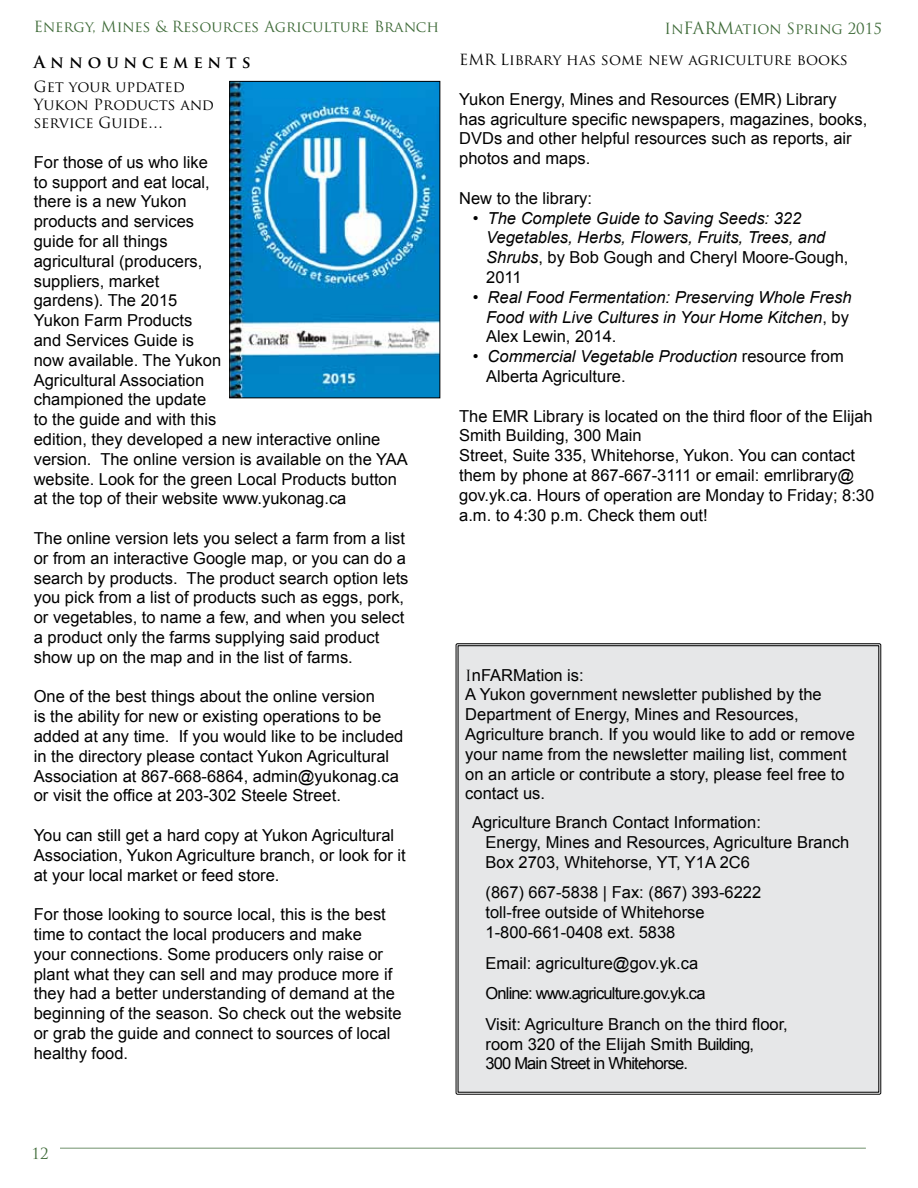
<style>
.page{position:relative;width:918px;height:1188px;background:#fff}
.page>*{position:absolute;margin:0;border:0;box-sizing:border-box;transform-origin:0 0}
.t1{font:16.5px/19.8px "Arial";color:#000}
.t2{font:italic 16.5px/19.8px "Arial";color:#000}
.t3{font:16.5px/19.8px "Arial";letter-spacing:-.05em;color:#000}
.t4{font:700 16.5px "Trajan Pro";letter-spacing:.3em;color:#000}
.t5{font:15px/18px "Trajan Pro";color:#000}
.t6{font:15px "Trajan Pro";color:#406c3a}
.s1{font-size:16.5px}
.s2{font-style:normal}
.s3{font-style:italic}
.s4{font-family:"Trajan Pro";font-size:15px}
</style>
<div class="page">
<hr style="left:60px;top:1148px;width:806px;height:1px;background:#406c3a">
<div style="left:455px;top:643px;width:427px;height:452px;background:#e6e7e8"></div>
<img style="left:231px;top:83px;width:207px;height:313px">
<div style="left:229px;top:81px;width:211px;height:317px;border:1px solid #000"></div>
<p class="t6" style="left:34px;top:17px;width:407px">Energy, Mines &amp; Resources Agriculture Branch</p>
<p class="t6" style="left:664px;top:19px;width:219px">In<span class="s1">FARM</span>ation Spring 2015</p>
<p class="t4" style="left:34px;top:52px;width:218px">Announcements</p>
<p class="t5" style="left:34px;top:78px;width:182px">Get your updated<br>Yukon Products and service Guide…</p>
<p class="t1" style="left:34px;top:152px;width:376px">For those of us who like<br>to support and eat local,<br>there is a new Yukon<br>products and services<br>guide for all things<br>agricultural (producers,<br>suppliers, market<br>gardens). The 2015<br>Yukon Farm Products<br>and Services Guide is<br>now available. The Yukon<br>Agricultural Association<br>championed the update<br>to the guide and with this<br>edition, they developed a new interactive online version. The online version is available on the YAA website. Look for the green Local Products button at the top of their website www.yukonag.ca</p>
<p class="t1" style="left:34px;top:529px;width:376px">The online version lets you select a farm from a list or from an interactive Google map, or you can do a search by products. The product search option lets you pick from a list of products such as eggs, pork, or vegetables, to name a few, and when you select a product only the farms supplying said product show up on the map and in the list of farms.</p>
<p class="t1" style="left:34px;top:687px;width:371px">One of the best things about the online version<br>is the ability for new or existing operations to be added at any time. If you would like to be included in the directory please contact Yukon Agricultural Association at 867-668-6864, admin@yukonag.ca or visit the office at 203-302 Steele Street.</p>
<p class="t1" style="left:34px;top:826px;width:374px">You can still get a hard copy at Yukon Agricultural<br>Association, Yukon Agriculture branch, or look for it at your local market or feed store.</p>
<p class="t1" style="left:34px;top:905px;width:369px">For those looking to source local, this is the best time to contact the local producers and make<br>your connections. Some producers only raise or plant what they can sell and may produce more if they had a better understanding of demand at the beginning of the season. So check out the website or grab the guide and connect to sources of local healthy food.</p>
<p class="t6" style="left:32px;top:1144px;width:19px">12</p>
<p class="t5" style="left:459px;top:51px;width:390px">EMR Library has some new agriculture books</p>
<p class="t1" style="left:459px;top:89px;width:410px">Yukon Energy, Mines and Resources (EMR) Library has agriculture specific newspapers, magazines, books, DVDs and other helpful resources such as reports, air photos and maps.</p>
<p class="t1" style="left:459px;top:188px;width:134px">New to the library:</p>
<p class="t2" style="left:486px;top:208px;width:364px;text-indent:-13px"><span class="s2">•</span> The Complete Guide to Saving Seeds: 322<br>Vegetables, Herbs, Flowers, Fruits, Trees, and Shrubs<span class="s2">, by Bob Gough and Cheryl Moore-Gough, 2011</span></p>
<p class="t2" style="left:486px;top:287px;width:367px;text-indent:-13px"><span class="s2">•</span> Real Food Fermentation: Preserving Whole Fresh<br>Food with Live Cultures in Your Home Kitchen<span class="s2">, by<br>Alex Lewin, 2014.</span></p>
<p class="t1" style="left:486px;top:347px;width:359px;text-indent:-13px">• <span class="s3">Commercial Vegetable Production</span> resource from<br>Alberta Agriculture.</p>
<p class="t1" style="left:459px;top:406px;width:417px">The EMR Library is located on the third floor of the Elijah Smith Building, 300 Main<br>Street, Suite 335, Whitehorse, Yukon. You can contact them by phone at 867-667-3111 or email: emrlibrary@ gov.yk.ca. Hours of operation are Monday to Friday; 8:30 a.m. to 4:30 p.m. Check them out!</p>
<p class="t1" style="left:465px;top:665px;width:391px"><span class="s4">I</span>nFARMation is:<br>A Yukon government newsletter published by the Department of Energy, Mines and Resources, Agriculture branch. If you would like to add or remove your name from the newsletter mailing list, comment on an article or contribute a story, please feel free to contact us.</p>
<p class="t1" style="left:486px;top:813px;width:365px;text-indent:-13px">Agriculture Branch Contact Information:<br>Energy, Mines and Resources, Agriculture Branch<br>Box 2703, Whitehorse, YT, Y1A 2C6</p>
<p class="t1" style="left:486px;top:883px;width:277px">(867) 667-5838 | Fax: (867) 393-6222 toll-free outside of Whitehorse<br>1-800-661-0408 ext. 5838</p>
<p class="t1" style="left:486px;top:948px;width:304px;line-height:30.6px">Email: agriculture@gov.yk.ca<br>Online: www.agriculture.gov.yk.ca<br>Visit: Agriculture Branch on the third floor,</p>
<p class="t3" style="left:486px;top:1034px;width:270px">room 320 of the Elijah Smith Building,<br>300 Main Street in Whitehorse.</p>
</div>
